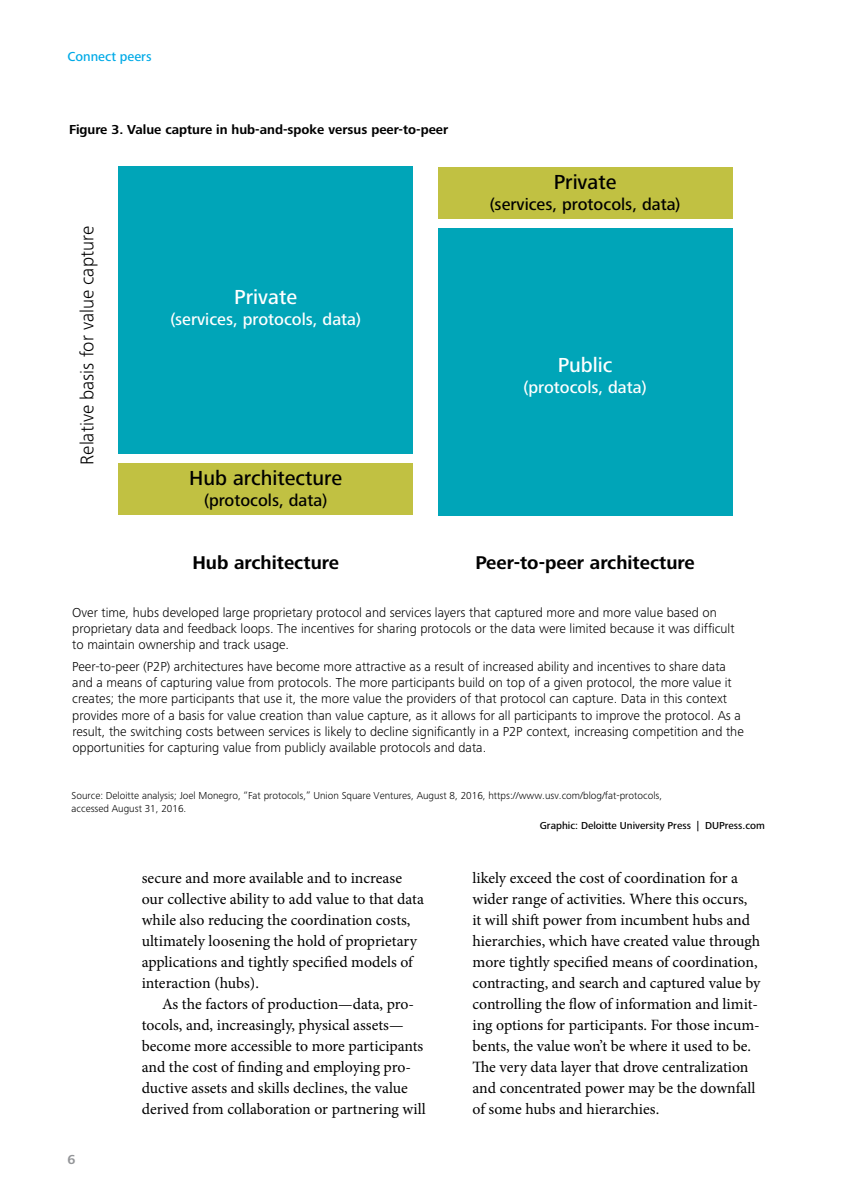
<style>
.page{position:relative;width:864px;height:1188px;background:#fff}
.page>*{position:absolute;margin:0;border:0;box-sizing:border-box;transform-origin:0 0}
.t1{font:500 21px "Frutiger Next Pro";color:#000}
.t2{font:500 21px "Frutiger Next Pro";color:#fff}
.t3{font:700 19.2px "Frutiger Next Pro";color:#000}
.t4{font:300 19.2px "Frutiger Next Pro";color:#000}
.t5{font:500 17.25px "Frutiger Next Pro";color:#000}
.t6{font:500 17.25px "Frutiger Next Pro";color:#fff}
.t7{font:15.75px/21px "Minion Pro";color:#000}
.t8{font:300 13.5px/16.2px "Frutiger Next Pro";color:#000}
.t9{font:700 13.5px "Frutiger Next Pro";color:#000}
.t10{font:500 13.5px "Frutiger Next Pro";color:#00aae7}
.t11{font:700 13.5px "Frutiger Next Pro";color:#939598}
.t12{font:300 10.5px/12.6px "Frutiger Next Pro";color:#000}
.t13{font:500 10.5px "Frutiger Next Pro";color:#000}
</style>
<div class="page">
<div style="left:118px;top:166px;width:295px;height:287px;background:#00a5b8"></div>
<div style="left:118px;top:463px;width:295px;height:52px;background:#c1c142"></div>
<div style="left:438px;top:229px;width:294px;height:287px;background:#00a5b8"></div>
<div style="left:438px;top:167px;width:294px;height:52px;background:#c1c142"></div>
<p class="t10" style="left:68px;top:49px;width:86px">Connect peers</p>
<p class="t9" style="left:69px;top:122px;width:381px">Figure 3. Value capture in hub-and-spoke versus peer-to-peer</p>
<p class="t4" style="left:76px;top:465px;width:240px;rotate:-90deg">Relative basis for value capture</p>
<h1 class="t2" style="left:234px;top:285px;width:64px">Private</h1>
<p class="t6" style="left:170px;top:309px;width:192px">(services, protocols, data)</p>
<h1 class="t1" style="left:189px;top:466px;width:154px">Hub architecture</h1>
<p class="t5" style="left:204px;top:490px;width:125px">(protocols, data)</p>
<p class="t3" style="left:192px;top:552px;width:148px">Hub architecture</p>
<h1 class="t1" style="left:554px;top:170px;width:64px">Private</h1>
<p class="t5" style="left:490px;top:194px;width:192px">(services, protocols, data)</p>
<h1 class="t2" style="left:558px;top:353px;width:56px">Public</h1>
<p class="t6" style="left:524px;top:377px;width:125px">(protocols, data)</p>
<p class="t3" style="left:475px;top:552px;width:221px">Peer-to-peer architecture</p>
<p class="t8" style="left:72px;top:604px;width:664px">Over time, hubs developed large proprietary protocol and services layers that captured more and more value based on proprietary data and feedback loops. The incentives for sharing protocols or the data were limited because it was difficult to maintain ownership and track usage.</p>
<p class="t8" style="left:72px;top:659px;width:673px">Peer-to-peer (P2P) architectures have become more attractive as a result of increased ability and incentives to share data and a means of capturing value from protocols. The more participants build on top of a given protocol, the more value it creates; the more participants that use it, the more value the providers of that protocol can capture. Data in this context provides more of a basis for value creation than value capture, as it allows for all participants to improve the protocol. As a result, the switching costs between services is likely to decline significantly in a P2P context, increasing competition and the opportunities for capturing value from publicly available protocols and data.</p>
<p class="t12" style="left:72px;top:789px;width:592px">Source: Deloitte analysis; Joel Monegro, “Fat protocols,” Union Square Ventures, August 8, 2016, https://www.usv.com/blog/fat-protocols, accessed August 31, 2016.</p>
<p class="t11" style="left:68px;top:1152px;width:9px">6</p>
<p class="t7" style="left:142px;top:868px;width:284px">secure and more available and to increase our collective ability to add value to that data while also reducing the coordination costs, ultimately loosening the hold of proprietary applications and tightly specified models of interaction (hubs).</p>
<p class="t7" style="left:142px;top:994px;width:285px;text-indent:20px">As the factors of production—data, pro&shy;tocols, and, increasingly, physical assets— become more accessible to more participants and the cost of finding and employing pro&shy;ductive assets and skills declines, the value derived from collaboration or partnering will</p>
<p class="t13" style="left:540px;top:819px;width:227px">Graphic: Deloitte University Press | DUPress.com</p>
<p class="t7" style="left:472px;top:868px;width:289px">likely exceed the cost of coordination for a wider range of activities. Where this occurs,<br>it will shift power from incumbent hubs and hierarchies, which have created value through more tightly specified means of coordination, contracting, and search and captured value by controlling the flow of information and limit&shy;ing options for participants. For those incum&shy;bents, the value won’t be where it used to be.<br>The very data layer that drove centralization and concentrated power may be the downfall of some hubs and hierarchies.</p>
</div>
